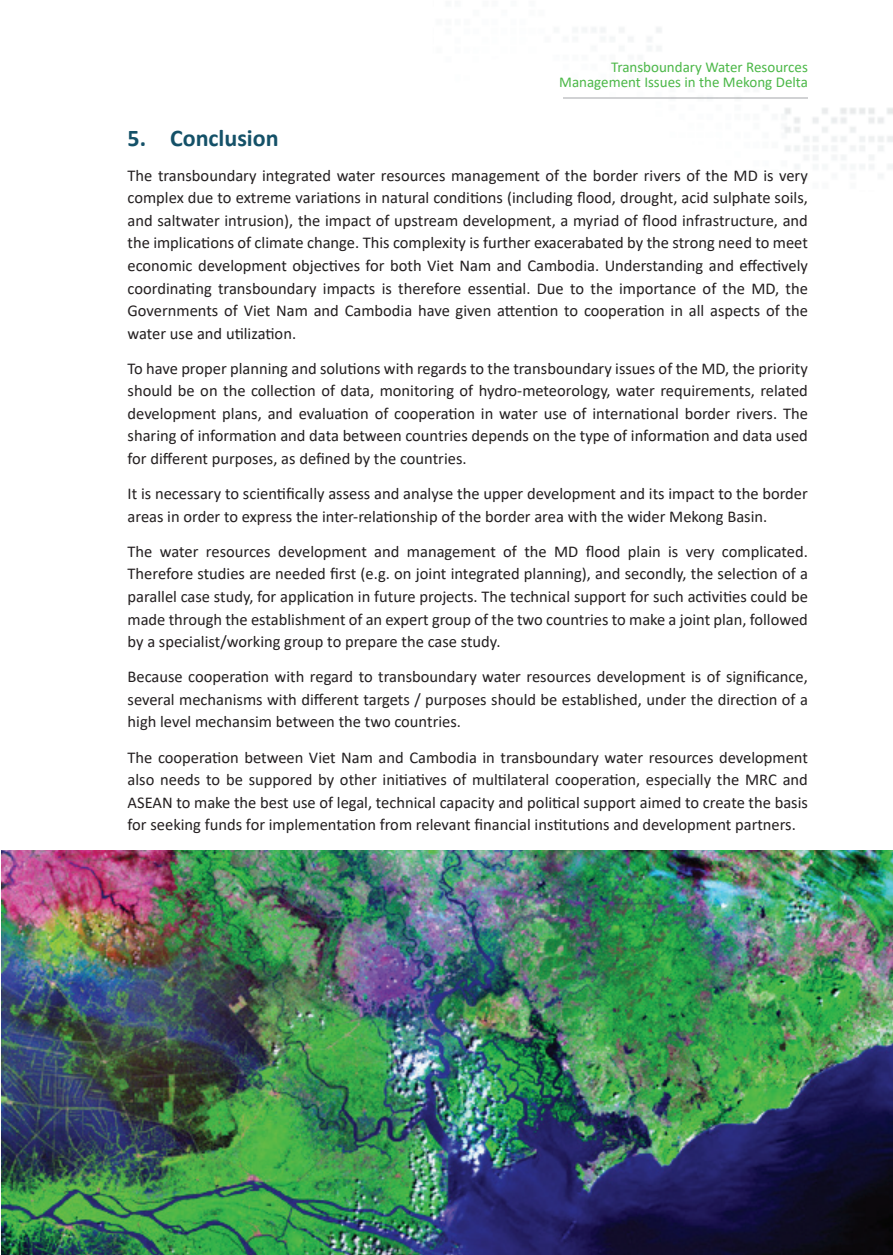
<style>
.page{position:relative;width:893px;height:1255px;background:#fff}
.page>*{position:absolute;margin:0;border:0;box-sizing:border-box;transform-origin:0 0}
.t1{font:700 24px "Calibri";color:#145168}
.t2{font:16.5px/22.5px "Calibri";color:#231f20;text-align:justify}
.t3{font:15px/15px "Calibri";color:#4cb848;text-align:right}
</style>
<div class="page">
<img style="left:563px;top:27px;width:330px;height:149px">
<img style="left:563px;top:98px;width:245px;height:1px">
<img style="left:1px;top:850px;width:892px;height:404px">
<p class="t3" style="left:559px;top:59px;width:250px">Transboundary Water Resources<br>Management Issues in the Mekong Delta</p>
<h1 class="t1" style="left:128px;top:121px;width:153px">5. Conclusion</h1>
<p class="t2" style="left:128px;top:164px;width:682px">The transboundary integrated water resources management of the border rivers of the MD is very complex due to extreme variations in natural conditions (including flood, drought, acid sulphate soils, and saltwater intrusion), the impact of upstream development, a myriad of flood infrastructure, and the implications of climate change. This complexity is further exacerabated by the strong need to meet economic development objectives for both Viet Nam and Cambodia. Understanding and effectively coordinating transboundary impacts is therefore essential. Due to the importance of the MD, the Governments of Viet Nam and Cambodia have given attention to cooperation in all aspects of the water use and utilization.</p>
<p class="t2" style="left:128px;top:356px;width:682px">To have proper planning and solutions with regards to the transboundary issues of the MD, the priority should be on the collection of data, monitoring of hydro-meteorology, water requirements, related development plans, and evaluation of cooperation in water use of international border rivers. The sharing of information and data between countries depends on the type of information and data used for different purposes, as defined by the countries.</p>
<p class="t2" style="left:128px;top:482px;width:682px">It is necessary to scientifically assess and analyse the upper development and its impact to the border areas in order to express the inter-relationship of the border area with the wider Mekong Basin.</p>
<p class="t2" style="left:128px;top:540px;width:682px">The water resources development and management of the MD flood plain is very complicated.<br>Therefore studies are needed first (e.g. on joint integrated planning), and secondly, the selection of a parallel case study, for application in future projects. The technical support for such activities could be made through the establishment of an expert group of the two countries to make a joint plan, followed by a specialist/working group to prepare the case study.</p>
<p class="t2" style="left:128px;top:665px;width:682px">Because cooperation with regard to transboundary water resources development is of significance, several mechanisms with different targets / purposes should be established, under the direction of a high level mechansim between the two countries.</p>
<p class="t2" style="left:128px;top:745px;width:682px">The cooperation between Viet Nam and Cambodia in transboundary water resources development also needs to be suppored by other initiatives of multilateral cooperation, especially the MRC and ASEAN to make the best use of legal, technical capacity and political support aimed to create the basis for seeking funds for implementation from relevant financial institutions and development partners.</p>
</div>
